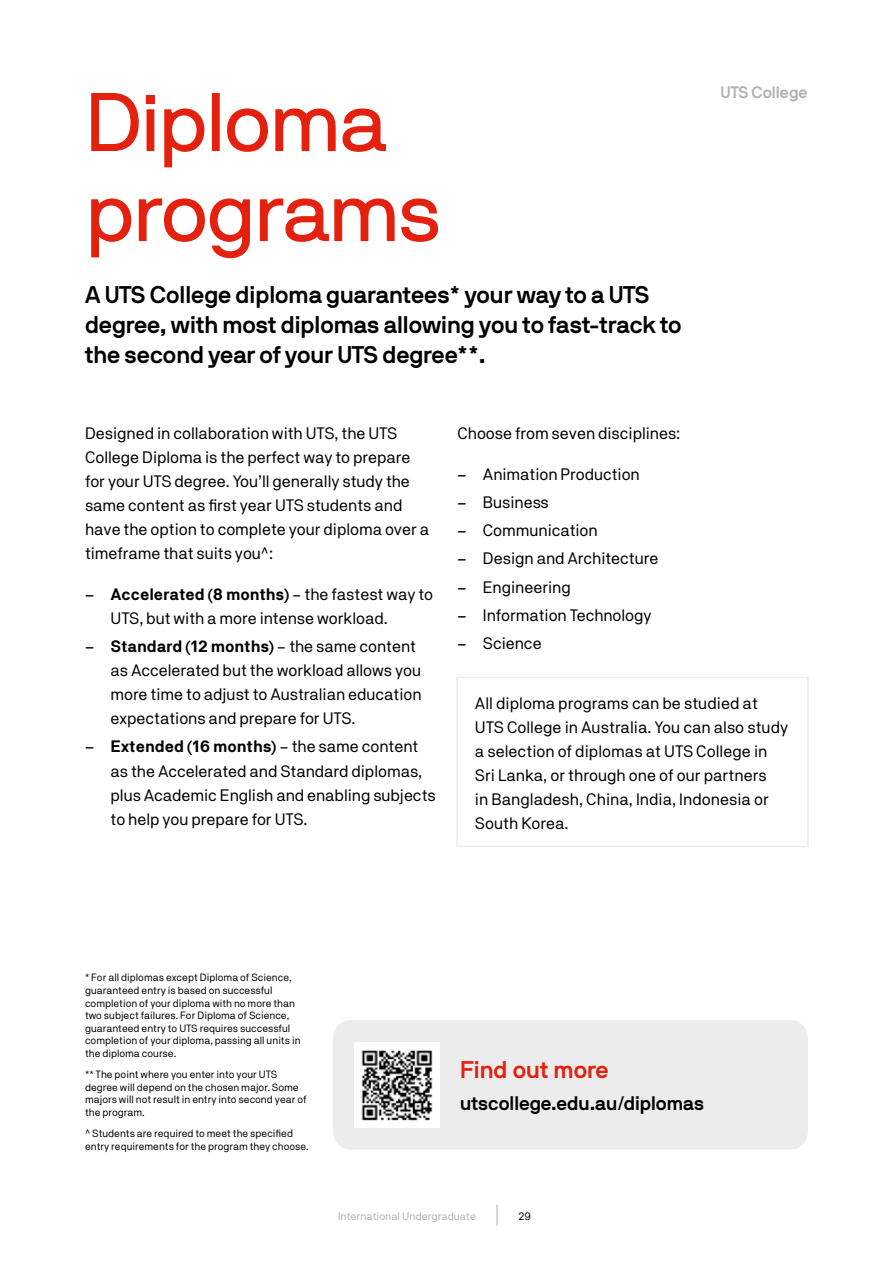
<style>
.page{position:relative;width:893px;height:1263px;background:#fff}
.page>*{position:absolute;margin:0;border:0;box-sizing:border-box;transform-origin:0 0}
.t1{font:82.5px/90px "NB International Pro";letter-spacing:-.02em;color:#e4200e}
.t2{font:700 24px/30px "NB International Pro";color:#000}
.t3{font:700 24px "NB International Pro";color:#e4200e}
.t4{font:700 19.5px "NB International Pro";color:#000}
.t5{font:16.5px/24px "NB Akademie";letter-spacing:-.005em;color:#000}
.t6{font:700 16.5px "NB International Pro";color:#b1b2b3}
.t7{font:10.8px "NB Akademie";color:#b1b2b3}
.t8{font:10.8px "NB Akademie";color:#000}
.t9{font:10.5px/12.6px "NB Akademie";color:#000}
.s1{font-family:"NB International Pro"}
.s2{font-weight:700}
</style>
<div class="page">
<div style="left:456px;top:677px;width:353px;height:170px;border:2px solid #ececed"></div>
<div style="left:333px;top:1020px;width:475px;height:130px;background:#ececed;border-radius:18px"></div>
<img style="left:354px;top:1042px;width:85px;height:85px">
<svg style="left:497px;top:1204px;width:1px;height:22px"></svg>
<h1 class="t1" style="left:85px;top:77px;width:358px">Diploma programs</h1>
<h2 class="t2" style="left:85px;top:279px;width:598px">A UTS College diploma guarantees* your way to a UTS degree, with most diplomas allowing you to fast-track to the second year of your UTS degree**.</h2>
<p class="t6" style="left:720px;top:83px;width:89px">UTS College</p>
<p class="t5" style="left:85px;top:421px;width:346px">Designed in collaboration with UTS, the UTS College Diploma is the perfect way to prepare for your UTS degree. You’ll generally study the same content as first year UTS students and have the option to complete your diploma over a timeframe that suits you^:</p>
<p class="t5" style="left:111px;top:582px;width:324px;text-indent:-26px"><span class="s1">–</span> <span class="s2">Accelerated (8 months)</span> – the fastest way to<br>UTS, but with a more intense workload.</p>
<p class="t5" style="left:111px;top:634px;width:313px;text-indent:-26px"><span class="s1">–</span> <span class="s2">Standard (12 months)</span> – the same content as Accelerated but the workload allows you more time to adjust to Australian education expectations and prepare for UTS.</p>
<p class="t5" style="left:111px;top:734px;width:327px;text-indent:-26px"><span class="s1">–</span> <span class="s2">Extended (16 months)</span> – the same content as the Accelerated and Standard diplomas, plus Academic English and enabling subjects to help you prepare for UTS.</p>
<p class="t5" style="left:457px;top:420px;width:224px">Choose from seven disciplines:</p>
<p class="t5" style="left:457px;top:461px;width:184px"><span class="s1">–</span> Animation Production</p>
<p class="t5" style="left:457px;top:490px;width:93px"><span class="s1">–</span> Business</p>
<p class="t5" style="left:457px;top:518px;width:142px"><span class="s1">–</span> Communication</p>
<p class="t5" style="left:457px;top:546px;width:203px"><span class="s1">–</span> Design and Architecture</p>
<p class="t5" style="left:457px;top:574px;width:115px"><span class="s1">–</span> Engineering</p>
<p class="t5" style="left:457px;top:603px;width:196px"><span class="s1">–</span> Information Technology</p>
<p class="t5" style="left:457px;top:631px;width:86px"><span class="s1">–</span> Science</p>
<p class="t5" style="left:475px;top:690px;width:315px">All diploma programs can be studied at UTS College in Australia. You can also study a selection of diplomas at UTS College in Sri Lanka, or through one of our partners<br>in Bangladesh, China, India, Indonesia or South Korea.</p>
<p class="t9" style="left:85px;top:971px;width:217px">* For all diplomas except Diploma of Science, guaranteed entry is based on successful completion of your diploma with no more than two subject failures. For Diploma of Science, guaranteed entry to UTS requires successful completion of your diploma, passing all units in the diploma course.</p>
<p class="t9" style="left:85px;top:1068px;width:223px">** The point where you enter into your UTS degree will depend on the chosen major. Some majors will not result in entry into second year of the program.</p>
<p class="t9" style="left:85px;top:1127px;width:225px">^ Students are required to meet the specified entry requirements for the program they choose.</p>
<h2 class="t3" style="left:460px;top:1056px;width:150px">Find out more</h2>
<p class="t4" style="left:460px;top:1092px;width:245px">utscollege.edu.au/diplomas</p>
<p class="t7" style="left:338px;top:1209px;width:139px">International Undergraduate</p>
<p class="t8" style="left:518px;top:1209px;width:14px">29</p>
</div>
